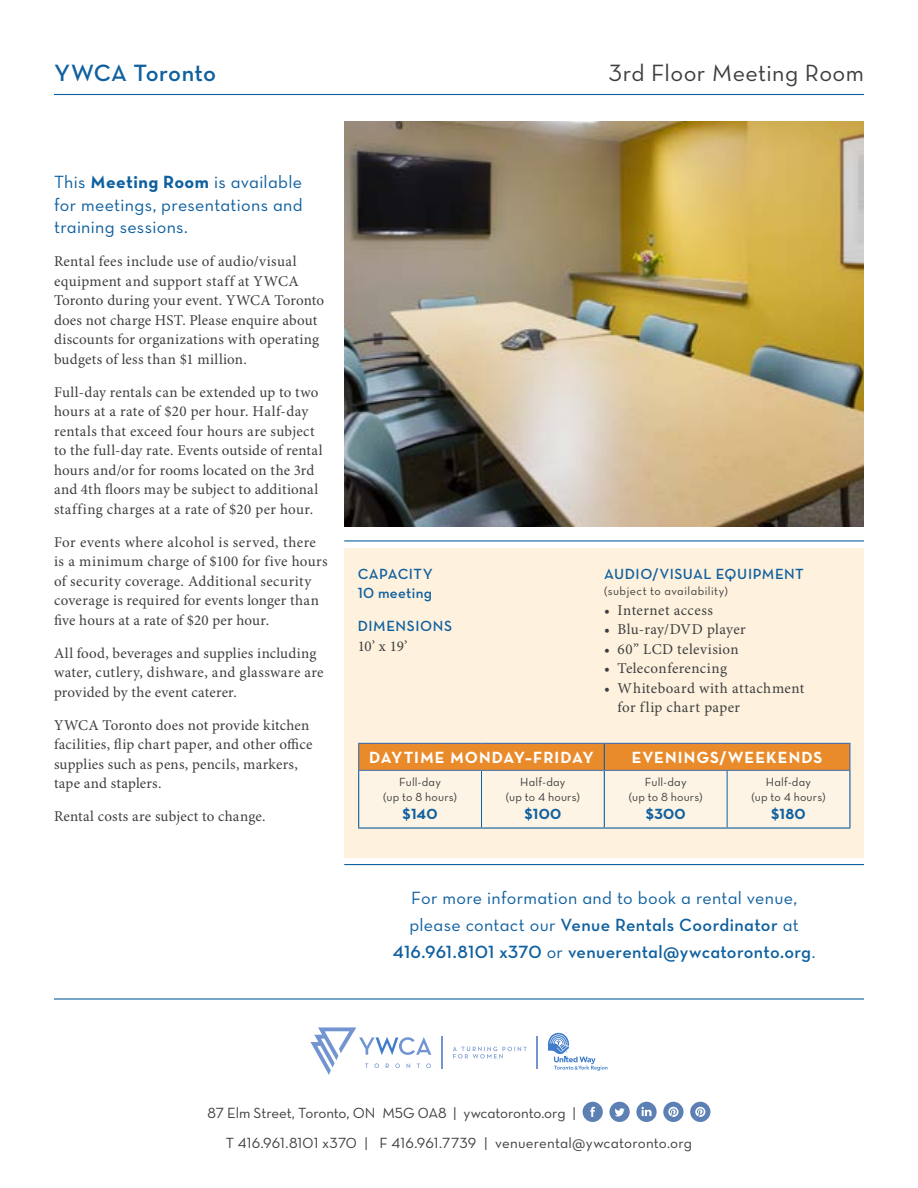
<style>
.page{position:relative;width:918px;height:1188px;background:#fff}
.page>*{position:absolute;margin:0;border:0;box-sizing:border-box;transform-origin:0 0}
.t1{font:24px "Neutra Text Book Alt";letter-spacing:.015em;color:#3d3f3f}
.t2{font:24px "Neutra Text Demi Alt";letter-spacing:.01em;color:#0f609f}
.t3{font:18px/22.5px "Neutra Text Book Alt";letter-spacing:.015em;color:#0f609f;text-align:justify}
.t4{font:18px/27px "Neutra Text Demi Alt";letter-spacing:.02em;color:#0f609f;text-align:center}
.t5{font:16.5px "Neutra Text Bold Alt";letter-spacing:.065em;color:#fff}
.t6{font:15px/19.5px "Minion Pro";letter-spacing:.02em;color:#3d3f3f}
.t7{font:15px/30px "Neutra Text Book Alt";color:#3d3f3f}
.t8{font:15px/19.5px "Neutra Text Demi Alt";letter-spacing:.035em;color:#0f609f}
.t9{font:15px "Neutra Text Bold Alt";letter-spacing:.015em;color:#0f609f}
.t10{font:12px/15px "Neutra Text Book Alt";letter-spacing:.015em;color:#3d3f3f;text-align:center}
.t11{font:12px "Neutra Text Book Alt";letter-spacing:.04em;color:#3d3f3f}
.s1{font-family:"Neutra Text Bold Alt"}
.s2{font-family:"Neutra Text Book Alt"}
</style>
<div class="page">
<svg style="left:453px;top:1047px;width:74px;height:12px"></svg>
<hr style="left:442px;top:1036px;width:1px;height:33px;background:#7295d1">
<hr style="left:537px;top:1036px;width:1px;height:33px;background:#7295d1">
<svg style="left:310px;top:1027px;width:121px;height:48px"></svg>
<svg style="left:548px;top:1033px;width:60px;height:38px"></svg>
<hr style="left:54px;top:998px;width:810px;height:2px;background:#0f609f">
<hr style="left:54px;top:94px;width:810px;height:1px;background:#0f609f">
<svg style="left:583px;top:1102px;width:20px;height:20px"></svg>
<svg style="left:609px;top:1102px;width:21px;height:20px"></svg>
<svg style="left:636px;top:1102px;width:21px;height:20px"></svg>
<svg style="left:663px;top:1102px;width:21px;height:20px"></svg>
<svg style="left:690px;top:1102px;width:20px;height:20px"></svg>
<div style="left:344px;top:548px;width:520px;height:310px;background:#fef1de"></div>
<hr style="left:344px;top:540px;width:520px;height:2px;background:#0f609f">
<hr style="left:344px;top:864px;width:520px;height:1px;background:#0f609f">
<img style="left:344px;top:122px;width:520px;height:404px">
<svg style="left:358px;top:743px;width:492px;height:84px"></svg>
<hr style="left:358px;top:771px;width:1px;height:56px;background:#0f609f">
<hr style="left:849px;top:771px;width:1px;height:56px;background:#0f609f">
<hr style="left:358px;top:827px;width:124px;height:2px;background:#0f609f">
<hr style="left:482px;top:827px;width:122px;height:2px;background:#0f609f">
<hr style="left:604px;top:827px;width:123px;height:2px;background:#0f609f">
<hr style="left:727px;top:827px;width:123px;height:2px;background:#0f609f">
<h1 class="t2" style="left:54px;top:58px;width:164px">YWCA Toronto</h1>
<h1 class="t1" style="left:609px;top:58px;width:257px">3rd Floor Meeting Room</h1>
<p class="t3" style="left:54px;top:170px;width:250px">This <span class="s1">MEETING ROOM</span> is available for meetings, presentations and training sessions.</p>
<p class="t6" style="left:54px;top:252px;width:272px">Rental fees include use of audio/visual equipment and support staff at YWCA Toronto during your event. YWCA Toronto does not charge HST. Please enquire about discounts for organizations with operating budgets of less than $1 million.</p>
<p class="t6" style="left:54px;top:383px;width:270px">Full-day rentals can be extended up to two hours at a rate of $20 per hour. Half-day rentals that exceed four hours are subject to the full-day rate. Events outside of rental hours and/or for rooms located on the 3rd and 4th floors may be subject to additional staffing charges at a rate of $20 per hour.</p>
<p class="t6" style="left:54px;top:533px;width:275px">For events where alcohol is served, there is a minimum charge of $100 for five hours of security coverage. Additional security coverage is required for events longer than five hours at a rate of $20 per hour.</p>
<p class="t6" style="left:54px;top:644px;width:271px">All food, beverages and supplies including water, cutlery, dishware, and glassware are provided by the event caterer.</p>
<p class="t6" style="left:54px;top:716px;width:260px">YWCA Toronto does not provide kitchen facilities, flip chart paper, and other office supplies such as pens, pencils, markers, tape and staplers.</p>
<p class="t6" style="left:54px;top:807px;width:213px">Rental costs are subject to change.</p>
<p class="t8" style="left:358px;top:563px;width:76px">Capac ity<br>10 meeting</p>
<p class="t8" style="left:358px;top:616px;width:96px">Dimensions</p>
<p class="t6" style="left:358px;top:637px;width:51px">10’ x 19’</p>
<p class="t8" style="left:604px;top:563px;width:201px">audio/Visual Equipment</p>
<p class="t11" style="left:604px;top:584px;width:125px">(subject to availability)</p>
<p class="t6" style="left:604px;top:601px;width:110px">• Internet access</p>
<p class="t6" style="left:604px;top:620px;width:143px">• Blu-ray/DVD player</p>
<p class="t6" style="left:604px;top:640px;width:136px">• 60” LCD television</p>
<p class="t6" style="left:604px;top:659px;width:124px">• Teleconferencing</p>
<p class="t6" style="left:618px;top:679px;width:188px;text-indent:-14px">• Whiteboard with attachment for flip chart paper</p>
<p class="t5" style="left:369px;top:747px;width:226px">DAYTIME MONDAY–FRIDAY</p>
<p class="t5" style="left:632px;top:747px;width:192px">EVENINGS/WEEKENDS</p>
<p class="t10" style="left:383px;top:774px;width:75px">Full-day<br>(up to 8 hours)</p>
<p class="t9" style="left:403px;top:804px;width:36px">$140</p>
<p class="t10" style="left:506px;top:774px;width:75px">Half-day<br>(up to 4 hours)</p>
<p class="t9" style="left:525px;top:804px;width:38px">$100</p>
<p class="t10" style="left:752px;top:774px;width:75px">Half-day<br>(up to 4 hours)</p>
<p class="t9" style="left:771px;top:804px;width:36px">$180</p>
<p class="t10" style="left:629px;top:774px;width:75px">Full-day<br>(up to 8 hours)</p>
<p class="t9" style="left:646px;top:804px;width:42px">$300</p>
<p class="t3" style="left:411px;top:887px;width:387px">For more information and to book a rental venue,</p>
<p class="t4" style="left:393px;top:911px;width:424px"><span class="s2">please contact our</span> Venue Rentals Coordinator <span class="s2">at<br></span>416.961.8101 x370 <span class="s2">or</span> venuerental@ywcatoronto.org<span class="s2">.</span></p>
<p class="t7" style="left:226px;top:1097px;width:468px;text-indent:-18px">87 Elm Street, Toronto, ON M5G 0A8 | ywcatoronto.org |<br>T 416.961.8101 x370 | F 416.961.7739 | venuerental@ywcatoronto.org</p>
</div>
